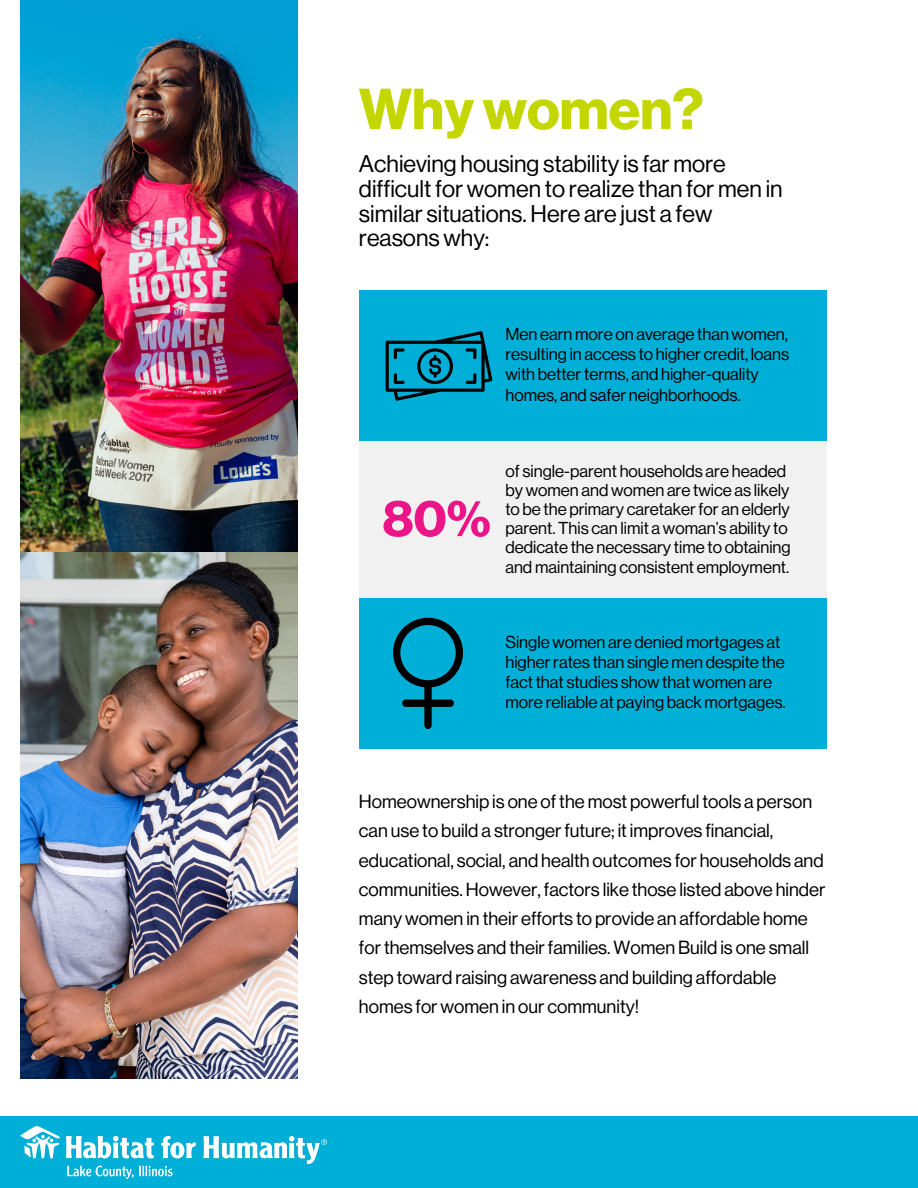
<style>
.page{position:relative;width:918px;height:1188px;background:#fff}
.page>*{position:absolute;margin:0;border:0;box-sizing:border-box;transform-origin:0 0}
.t1{font:56.4px "N Haas Grotesk DS Pro 75 Bd";color:#c4d600}
.t2{font:50.85px "N Haas Grotesk DS Pro 75 Bd";color:#ec1588}
.t3{font:23.7px/24.8px "N Haas Grotesk DS Pro 55 Rg";color:#000}
.t4{font:18.6px/29.2px "N Haas Grotesk DS Pro 55 Rg";color:#000}
.t5{font:16.95px/20.2px "N Haas Grotesk DS Pro 55 Rg";color:#000}
</style>
<div class="page">
<div style="left:359px;top:441px;width:467px;height:157px;background:#f1f1f1"></div>
<img style="left:20px;top:0;width:277px;height:1078px">
<div style="left:359px;top:290px;width:467px;height:151px;background:#00afd7"></div>
<svg style="left:386px;top:331px;width:106px;height:70px"></svg>
<div style="left:359px;top:598px;width:467px;height:151px;background:#00afd7"></div>
<svg style="left:393px;top:618px;width:70px;height:111px"></svg>
<div style="left:0;top:1116px;width:918px;height:72px;background:#00afd7"></div>
<img style="left:20px;top:1126px;width:306px;height:52px">
<p class="t1" style="left:359px;top:76px;width:346px">Whywomen?</p>
<p class="t3" style="left:359px;top:151px;width:425px">Achieving housing stability is far more difficult for women to realize than for men in similar situations. Here are just a few reasons why:</p>
<p class="t5" style="left:505px;top:324px;width:285px">Men earn more on average than women, resulting in access to higher credit, loans with better terms, and higher-quality homes, and safer neighborhoods.</p>
<p class="t2" style="left:383px;top:489px;width:110px">80%</p>
<p class="t5" style="left:505px;top:462px;width:287px;line-height:19.2px">of single-parent households are headed by women and women are twice as likely to be the primary caretaker for an elderly parent. This can limit a woman’s ability to dedicate the necessary time to obtaining and maintaining consistent employment.</p>
<p class="t5" style="left:505px;top:632px;width:282px">Single women are denied mortgages at higher rates than single men despite the fact that studies show that women are more reliable at paying back mortgages.</p>
<p class="t4" style="left:359px;top:787px;width:468px">Homeownership is one of the most powerful tools a person can use to build a stronger future; it improves financial, educational, social, and health outcomes for households and communities. However, factors like those listed above hinder many women in their efforts to provide an affordable home for themselves and their families. Women Build is one small step toward raising awareness and building affordable homes for women in our community!</p>
</div>
